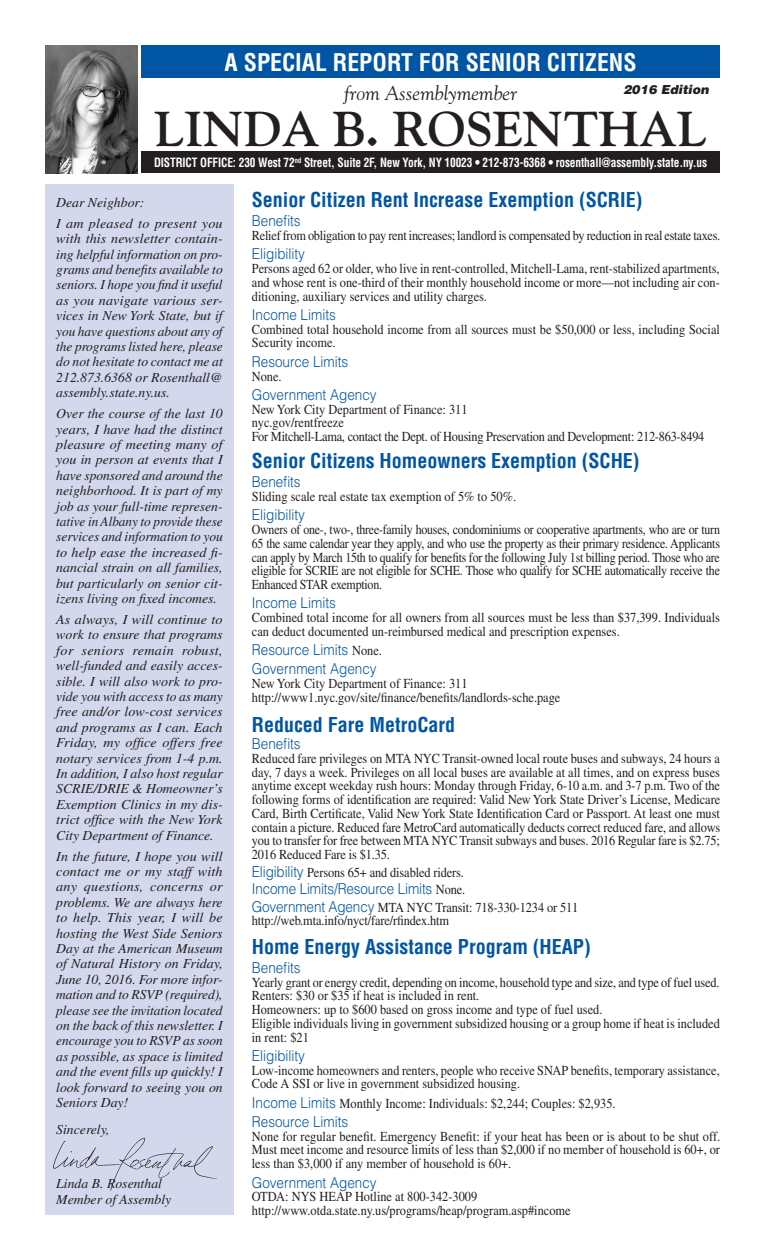
<style>
.page{position:relative;width:765px;height:1260px;background:#fff}
.page>*{position:absolute;margin:0;border:0;box-sizing:border-box;transform-origin:0 0}
.t1{font:700 48.75px "Goudy";color:#231f20}
.t2{font:700 condensed 23.75px "Helvetica";color:#fff}
.t3{font:700 condensed 20px "Helvetica";color:#0155a5}
.t4{font:italic 20px "Goudy";color:#231f20}
.t5{font:300 15px "Helvetica";color:#0155a5;scale:.9 1}
.Text{font:13.75px/13.8px "Times";color:#231f20;scale:.9 1}
.letter{font:italic 13.75px/15.4px "Times";color:#231f20;text-align:justify}
.Text-2{font:13.75px/13.8px "Times";color:#231f20;text-align:justify;scale:.87 1}
.Text-3{font:13.75px "Times";letter-spacing:-.02em;color:#231f20;scale:.9 1}
.t6{font:700 condensed 12.5px "Helvetica";letter-spacing:-.01em;color:#fff;scale:.91 1}
.t7{font:italic 900 12.5px "Helvetica";color:#231f20}
.s1{font-family:"Times";font-weight:400;font-size:13.75px;color:#231f20}
.s2{font-family:"Helvetica";font-weight:300;font-size:15px;color:#0155a5}
</style>
<div class="page">
<div style="left:45px;top:185px;width:189px;height:1030px;background:#d3d8ec"></div>
<img style="left:53px;top:1138px;width:163px;height:53px">
<div style="left:141px;top:151px;width:579px;height:22px;background:#231f20"></div>
<div style="left:141px;top:45px;width:579px;height:32px;background:#0155a5"></div>
<img style="left:45px;top:45px;width:93px;height:128px">
<p class="t2" style="left:225px;top:47px;width:413px">A SPECIAL REPORT FOR SENIOR CITIZENS</p>
<p class="t7" style="left:623px;top:82px;width:87px">2016 Edition</p>
<p class="t4" style="left:344px;top:81px;width:174px">from Assemblymember</p>
<p class="t1" style="left:154px;top:100px;width:554px">LINDA B. ROSENTHAL</p>
<p class="t6" style="left:154px;top:155px;width:609px">DISTRICT OFFICE: 230 West 72<sup>nd</sup> Street, Suite 2F, New York, NY 10023 • 212-873-6368 • rosenthall@assembly.state.ny.us</p>
<p class="t3" style="left:252px;top:187px;width:392px">Senior Citizen Rent Increase Exemption (SCRIE)</p>
<p class="t5" style="left:252px;top:212px;width:56px">Benefits</p>
<p class="Text-3" style="left:252px;top:228px;width:522px">Relief from obligation to pay rent increases; landlord is compensated by reduction in real estate taxes.</p>
<p class="t5" style="left:252px;top:245px;width:61px">Eligibility</p>
<p class="Text" style="left:252px;top:262px;width:522px;text-align:justify">Persons aged 62 or older, who live in rent-controlled, Mitchell-Lama, rent-stabilized apartments, and whose rent is one-third of their monthly household income or more—not including air con&shy;ditioning, auxiliary services and utility charges.</p>
<p class="t5" style="left:252px;top:305px;width:95px">Income Limits</p>
<p class="Text" style="left:252px;top:322px;width:522px">Combined total household income from all sources must be $50,000 or less, including Social<br>Security income.</p>
<p class="t5" style="left:252px;top:352px;width:109px">Resource Limits</p>
<p class="Text" style="left:252px;top:369px;width:35px">None.</p>
<p class="t5" style="left:252px;top:385px;width:140px">Government Agency</p>
<p class="Text" style="left:252px;top:402px;width:241px">New York City Department of Finance: 311</p>
<p class="Text" style="left:252px;top:416px;width:104px">nyc.gov/rentfreeze</p>
<p class="Text-3" style="left:252px;top:429px;width:504px">For Mitchell-Lama, contact the Dept. of Housing Preservation and Development: 212-863-8494</p>
<p class="t3" style="left:252px;top:448px;width:389px">Senior Citizens Homeowners Exemption (SCHE)</p>
<p class="t5" style="left:252px;top:473px;width:56px">Benefits</p>
<p class="Text" style="left:252px;top:489px;width:295px">Sliding scale real estate tax exemption of 5% to 50%.</p>
<p class="t5" style="left:252px;top:506px;width:61px">Eligibility</p>
<p class="Text-2" style="left:252px;top:522px;width:540px">Owners of one-, two-, three-family houses, condominiums or cooperative apartments, who are or turn 65 the same calendar year they apply, and who use the property as their primary residence. Applicants can apply by March 15th to qualify for benefits for the following July 1st billing period. Those who are eligible for SCRIE are not eligible for SCHE. Those who qualify for SCHE automatically receive the Enhanced STAR exemption.</p>
<p class="t5" style="left:252px;top:594px;width:95px">Income Limits</p>
<p class="Text" style="left:252px;top:611px;width:522px">Combined total income for all owners from all sources must be less than $37,399. Individuals can deduct documented un-reimbursed medical and prescription expenses.</p>
<p class="t5" style="left:252px;top:640px;width:146px">Resource Limits <span class="s1">None.</span></p>
<p class="t5" style="left:252px;top:660px;width:140px">Government Agency</p>
<p class="Text" style="left:252px;top:677px;width:241px">New York City Department of Finance: 311</p>
<p class="Text" style="left:252px;top:690px;width:344px">http://www1.nyc.gov/site/finance/benefits/landlords-sche.page</p>
<p class="t3" style="left:252px;top:712px;width:205px">Reduced Fare MetroCard</p>
<p class="t5" style="left:252px;top:734px;width:56px">Benefits</p>
<p class="Text" style="left:252px;top:751px;width:522px;text-align:justify">Reduced fare privileges on MTA NYC Transit-owned local route buses and subways, 24 hours a day, 7 days a week. Privileges on all local buses are available at all times, and on express buses anytime except weekday rush hours: Monday through Friday, 6-10 a.m. and 3-7 p.m. Two of the following forms of identification are required: Valid New York State Driver’s License, Medicare Card, Birth Certificate, Valid New York State Identification Card or Passport. At least one must contain a picture. Reduced fare MetroCard automatically deducts correct reduced fare, and allows you to transfer for free between MTA NYC Transit subways and buses. 2016 Regular fare is $2.75; 2016 Reduced Fare is $1.35.</p>
<p class="Text" style="left:252px;top:865px;width:237px"><span class="s2">Eligibility</span> Persons 65+ and disabled riders.</p>
<p class="t5" style="left:252px;top:879px;width:239px">Income Limits/Resource Limits <span class="s1">None.</span></p>
<p class="Text" style="left:252px;top:900px;width:364px"><span class="s2">Government Agency</span> MTA NYC Transit: 718-330-1234 or 511</p>
<p class="Text" style="left:252px;top:914px;width:221px">http://web.mta.info/nyct/fare/rfindex.htm</p>
<p class="t3" style="left:252px;top:934px;width:340px">Home Energy Assistance Program (HEAP)</p>
<p class="t5" style="left:252px;top:958px;width:56px">Benefits</p>
<p class="Text" style="left:252px;top:975px;width:521px">Yearly grant or energy credit, depending on income, household type and size, and type of fuel used.</p>
<p class="Text" style="left:252px;top:989px;width:254px">Renters: $30 or $35 if heat is included in rent.</p>
<p class="Text" style="left:252px;top:1003px;width:391px">Homeowners: up to $600 based on gross income and type of fuel used.</p>
<p class="Text" style="left:252px;top:1016px;width:522px">Eligible individuals living in government subsidized housing or a group home if heat is included in rent: $21</p>
<p class="t5" style="left:252px;top:1046px;width:61px">Eligibility</p>
<p class="Text" style="left:252px;top:1063px;width:521px">Low-income homeowners and renters, people who receive SNAP benefits, temporary assistance,<br>Code A SSI or live in government subsidized housing.</p>
<p class="Text" style="left:252px;top:1096px;width:406px"><span class="s2">Income Limits</span> Monthly Income: Individuals: $2,244; Couples: $2,935.</p>
<p class="t5" style="left:252px;top:1112px;width:109px">Resource Limits</p>
<p class="Text" style="left:252px;top:1129px;width:522px;text-align:justify">None for regular benefit. Emergency Benefit: if your heat has been or is about to be shut off.<br>Must meet income and resource limits of less than $2,000 if no member of household is 60+, or less than $3,000 if any member of household is 60+.</p>
<p class="t5" style="left:252px;top:1173px;width:140px">Government Agency</p>
<p class="Text" style="left:252px;top:1190px;width:252px">OTDA: NYS HEAP Hotline at 800-342-3009</p>
<p class="Text" style="left:252px;top:1203px;width:356px">http://www.otda.state.ny.us/programs/heap/program.asp#income</p>
<p class="letter" style="left:56px;top:195px;width:90px">Dear Neighbor:</p>
<p class="letter" style="left:56px;top:216px;width:168px">I am pleased to present you with this newsletter contain&shy;ing helpful information on pro&shy;grams and benefits available to seniors. I hope you find it useful as you navigate various ser&shy;vices in New York State, but if you have questions about any of the programs listed here, please do not hesitate to contact me at 212.873.6368 or Rosenthall@ assembly.state.ny.us.</p>
<p class="letter" style="left:56px;top:406px;width:168px">Over the course of the last 10 years, I have had the distinct pleasure of meeting many of you in person at events that I have sponsored and around the neighborhood. It is part of my job as your full-time represen&shy;tative in Albany to provide these services and information to you to help ease the increased fi&shy;nancial strain on all families, but particularly on senior cit&shy;izens living on fixed incomes.</p>
<p class="letter" style="left:56px;top:612px;width:168px">As always, I will continue to work to ensure that programs for seniors remain robust, well-funded and easily acces&shy;sible. I will also work to pro&shy;vide you with access to as many free and/or low-cost services and programs as I can. Each Friday, my office offers free notary services from 1-4 p.m.<br>In addition, I also host regular SCRIE/DRIE &amp; Homeowner’s Exemption Clinics in my dis&shy;trict office with the New York City Department of Finance.</p>
<p class="letter" style="left:56px;top:848px;width:168px">In the future, I hope you will contact me or my staff with any questions, concerns or problems. We are always here to help. This year, I will be hosting the West Side Seniors Day at the American Museum of Natural History on Friday, June 10, 2016. For more infor&shy;mation and to RSVP (required), please see the invitation located on the back of this newsletter. I encourage you to RSVP as soon as possible, as space is limited and the event fills up quickly! I look forward to seeing you on Seniors Day!</p>
<p class="letter" style="left:56px;top:1121px;width:55px">Sincerely,</p>
<p class="letter" style="left:56px;top:1176px;width:107px">Linda B. Rosenthal</p>
<p class="letter" style="left:56px;top:1191px;width:117px">Member of Assembly</p>
</div>
